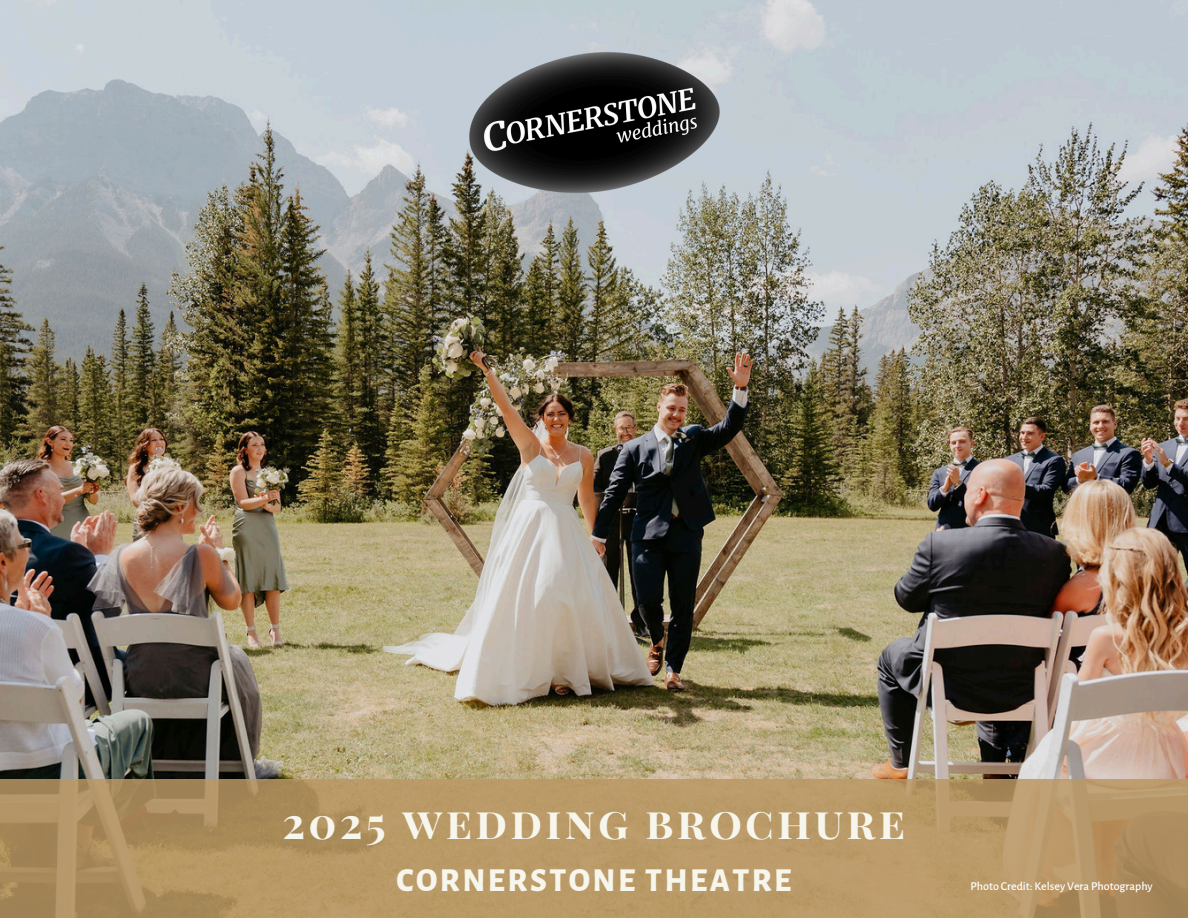
<style>
.page{position:relative;width:1188px;height:918px;background:#fff}
.page>*{position:absolute;margin:0;border:0;box-sizing:border-box;transform-origin:0 0}
.t1{font:700 43.5px "Playfair Display SC";letter-spacing:.075em;color:#f6f6ed}
.t2{font:800 33px "Alegreya Sans";letter-spacing:.075em;color:#f6f6ed}
.t3{font:500 12px "Alegreya Sans";color:#fff}
</style>
<div class="page">
<img style="left:0;top:0;width:1188px;height:779px">
<svg style="left:0;top:779px;width:1188px;height:139px;background:#b59564"></svg>
<img style="left:454px;top:14px;width:280px;height:216px">
<h1 class="t1" style="left:283px;top:792px;width:624px">2025 WEDDING BROCHURE</h1>
<h2 class="t2" style="left:397px;top:865px;width:396px">CORNERSTONE THEATRE</h2>
<p class="t3" style="left:971px;top:881px;width:184px">Photo Credit: Kelsey Vera Photography</p>
</div>
